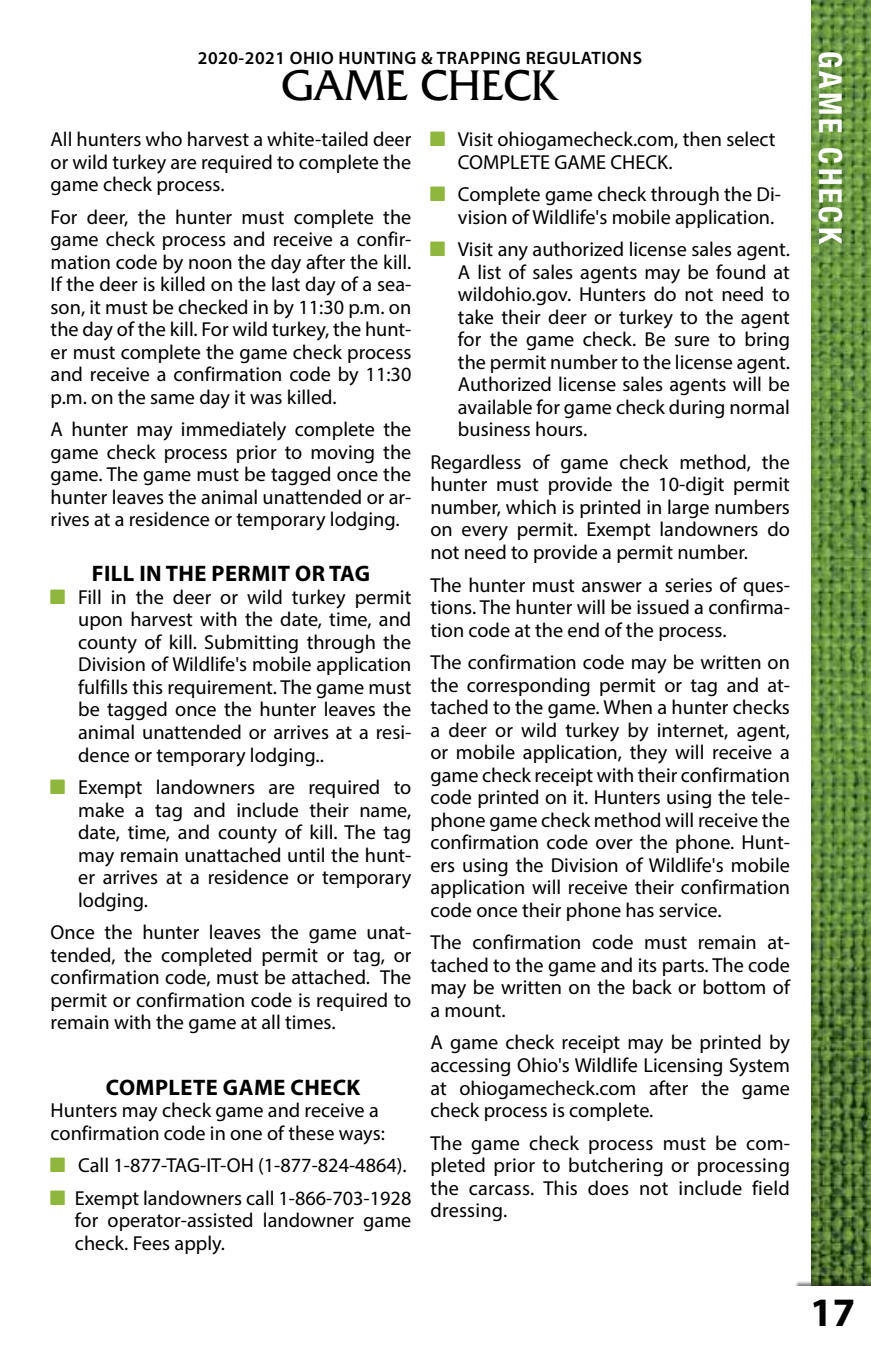
<style>
.page{position:relative;width:871px;height:1357px;background:#fff}
.page>*{position:absolute;margin:0;border:0;box-sizing:border-box;transform-origin:0 0}
.t1{font:45px "Friz Quadrata";color:#000}
.t2{font:700 40.5px "Myriad Pro";color:#000}
.t3{font:700 condensed 31.5px "Helvetica Neue";letter-spacing:.1em;color:#fff}
.t4{font:700 22.5px "Myriad Pro";letter-spacing:.02em;color:#000}
.t5{font:20.25px/22.5px "Myriad Pro";color:#000;text-align:justify}
.t6{font:600 18px "Myriad Pro";letter-spacing:.03em;color:#000}
.s1{font-style:inherit}
</style>
<div class="page">
<img style="left:811px;top:0;width:60px;height:1280px">
<div style="left:794px;top:1280px;width:77px;height:49px;background:#000;opacity:.5"></div>
<div style="left:795px;top:1286px;width:76px;height:71px;background:#fff"></div>
<p class="t6" style="left:198px;top:47px;width:446px">2020-2021 OHIO HUNTING &amp; TRAPPING REGULATIONS</p>
<h1 class="t1" style="left:282px;top:60px;width:278px">GAME CHECK</h1>
<p class="t5" style="left:51px;top:128px;width:362px">All hunters who harvest a white-tailed deer or wild turkey are required to complete the game check process.</p>
<p class="t5" style="left:51px;top:205px;width:362px">For deer, the hunter must complete the game check process and receive a confir&shy;mation code by noon the day after the kill.<br>If the deer is killed on the last day of a sea&shy;son, it must be checked in by 11:30 p.m. on the day of the kill. For wild turkey, the hunt&shy;er must complete the game check process and receive a confirmation code by 11:30 p.m. on the same day it was killed.</p>
<p class="t5" style="left:51px;top:418px;width:362px">A hunter may immediately complete the game check process prior to moving the game. The game must be tagged once the hunter leaves the animal unattended or ar&shy;rives at a residence or temporary lodging.</p>
<p class="t4" style="left:92px;top:559px;width:280px">FILL IN THE PERMIT OR TAG</p>
<p class="t5" style="left:78px;top:586px;width:335px">Fill in the deer or wild turkey permit upon harvest with the date, time, and county of kill. Submitting through the Division of Wildlife's mobile application fulfills this requirement. The game must be tagged once the hunter leaves the animal unattended or arrives at a resi&shy;dence or temporary lodging..</p>
<p class="t5" style="left:78px;top:776px;width:335px">Exempt landowners are required to make a tag and include their name, date, time, and county of kill. The tag may remain unattached until the hunt&shy;er arrives at a residence or temporary lodging.</p>
<p class="t5" style="left:51px;top:921px;width:362px">Once the hunter leaves the game unat&shy;tended, the completed permit or tag, or confirmation code, must be attached. The permit or confirmation code is required to remain with the game at all times.</p>
<p class="t4" style="left:106px;top:1072px;width:256px">COMPLETE GAME CHECK</p>
<p class="t5" style="left:51px;top:1099px;width:336px">Hunters may check game and receive a confirmation code in one of these ways:</p>
<p class="t5" style="left:75px;top:1149px;width:338px;line-height:32.6px">Call 1-877-TAG-IT-OH (1-877-824-4864).<br>Exempt landowners call 1-866-703-1928</p>
<p class="t5" style="left:75px;top:1209px;width:338px">for operator-assisted landowner game check. Fees apply.</p>
<p class="t5" style="left:458px;top:128px;width:319px">Visit ohiogamecheck.com, then select<br><span class="s1">COMPLETE GAME CHECK</span>.</p>
<p class="t5" style="left:458px;top:183px;width:325px">Complete game check through the Di&shy;vision of Wildlife's mobile application.</p>
<p class="t5" style="left:458px;top:238px;width:333px">Visit any authorized license sales agent.<br>A list of sales agents may be found at wildohio.gov. Hunters do not need to take their deer or turkey to the agent for the game check. Be sure to bring the permit number to the license agent.<br>Authorized license sales agents will be available for game check during normal business hours.</p>
<p class="t5" style="left:430px;top:450px;width:361px">Regardless of game check method, the hunter must provide the 10-digit permit number, which is printed in large numbers on every permit. Exempt landowners do not need to provide a permit number.</p>
<p class="t5" style="left:430px;top:573px;width:361px">The hunter must answer a series of ques&shy;tions. The hunter will be issued a confirma&shy;tion code at the end of the process.</p>
<p class="t5" style="left:430px;top:651px;width:361px">The confirmation code may be written on the corresponding permit or tag and at&shy;tached to the game. When a hunter checks a deer or wild turkey by internet, agent, or mobile application, they will receive a game check receipt with their confirmation code printed on it. Hunters using the tele&shy;phone game check method will receive the confirmation code over the phone. Hunt&shy;ers using the Division of Wildlife's mobile application will receive their confirmation code once their phone has service.</p>
<p class="t5" style="left:430px;top:931px;width:361px">The confirmation code must remain at&shy;tached to the game and its parts. The code may be written on the back or bottom of a mount.</p>
<p class="t5" style="left:430px;top:1031px;width:361px">A game check receipt may be printed by accessing Ohio's Wildlife Licensing System at ohiogamecheck.com after the game check process is complete.</p>
<p class="t5" style="left:430px;top:1131px;width:361px">The game check process must be com&shy;pleted prior to butchering or processing the carcass. This does not include field dressing.</p>
<h3 class="t3" style="left:856px;top:51px;width:195px;rotate:90deg">GAME CHECK</h3>
<h2 class="t2" style="left:810px;top:1286px;width:46px">17</h2>
</div>
